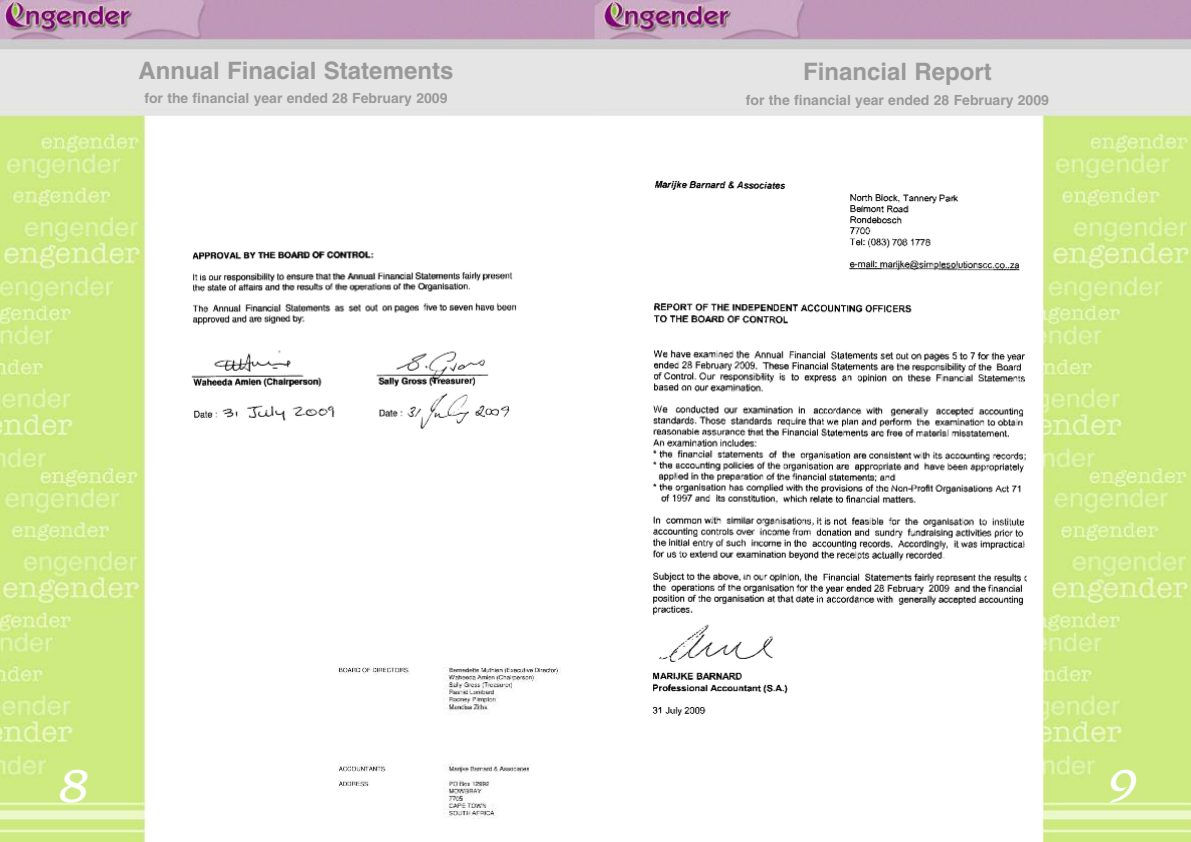
<style>
.page{position:relative;width:1191px;height:842px;background:#fff}
.page>*{position:absolute;margin:0;border:0;box-sizing:border-box;transform-origin:0 0}
.t1{font:italic 48px "Friz Quadrata";color:#fff}
.t2{font:700 24px "Helvetica";color:#999}
.t3{font:700 14px "Helvetica";color:#999}
</style>
<div class="page">
<img style="left:0;top:0;width:1191px;height:842px">
<div style="left:620px;top:167px;width:416px;height:674px;background:#fff"></div>
<img style="left:652px;top:180px;width:375px;height:536px">
<div style="left:152px;top:170px;width:408px;height:603px;background:#fff"></div>
<img style="left:191px;top:251px;width:326px;height:178px">
<img style="left:338px;top:660px;width:224px;height:158px">
<div style="left:984px;top:163px;width:44px;height:21px;background:#fff"></div>
<h2 class="t2" style="left:139px;top:62px;width:316px">Annual Finacial Statements</h2>
<p class="t3" style="left:144px;top:93px;width:304px">for the financial year ended 28 February 2009</p>
<h2 class="t2" style="left:803px;top:63px;width:190px">Financial Report</h2>
<p class="t3" style="left:746px;top:95px;width:304px">for the financial year ended 28 February 2009</p>
<h1 class="t1" style="left:58px;top:757px;width:28px">8</h1>
<h1 class="t1" style="left:1105px;top:757px;width:35px">9</h1>
</div>
